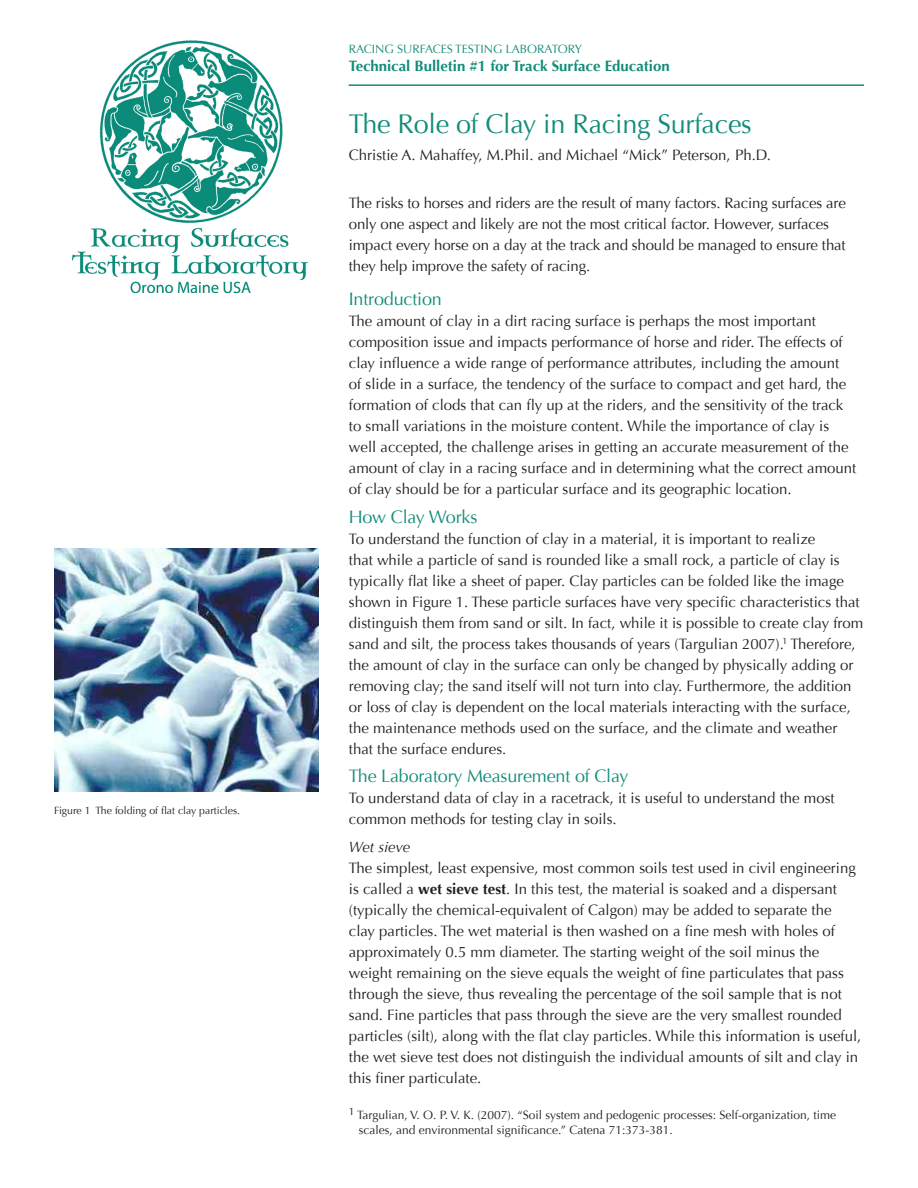
<style>
.page{position:relative;width:918px;height:1188px;background:#fff}
.page>*{position:absolute;margin:0;border:0;box-sizing:border-box;transform-origin:0 0}
.t1{font:27px "Optima";letter-spacing:-.01em;color:#128c7a}
.t2{font:18px "Optima";letter-spacing:-.01em;color:#128c7a}
.t3{font:15px/21px "Optima";color:#231f20}
.t4{font:700 15px "Optima";color:#128c7a}
.t5{font:italic 15px "Optima";color:#231f20}
.t6{font:12px/14.4px "Optima";color:#231f20}
.t7{font:12px "Optima";color:#128c7a}
.t8{font:10.5px "Optima";color:#231f20}
.s1{font-weight:700}
</style>
<div class="page">
<img style="left:54px;top:549px;width:265px;height:243px">
<hr style="left:349px;top:84px;width:515px;height:2px;background:#128c7a">
<img style="left:73px;top:40px;width:235px;height:252px">
<p class="t8" style="left:54px;top:804px;width:188px">Figure 1 The folding of flat clay particles.</p>
<p class="t7" style="left:349px;top:42px;width:235px">RACING SURFACES TESTING LABORATORY</p>
<p class="t4" style="left:349px;top:58px;width:322px">Technical Bulletin #1 for Track Surface Education</p>
<p class="t1" style="left:349px;top:108px;width:404px">The Role of Clay in Racing Surfaces</p>
<p class="t3" style="left:349px;top:144px;width:424px">Christie A. Mahaffey, M.Phil. and Michael “Mick” Peterson, Ph.D.</p>
<p class="t3" style="left:349px;top:192px;width:499px">The risks to horses and riders are the result of many factors. Racing surfaces are only one aspect and likely are not the most critical factor. However, surfaces impact every horse on a day at the track and should be managed to ensure that they help improve the safety of racing.</p>
<p class="t2" style="left:349px;top:289px;width:95px">Introduction</p>
<p class="t3" style="left:349px;top:311px;width:509px">The amount of clay in a dirt racing surface is perhaps the most important composition issue and impacts performance of horse and rider. The effects of clay influence a wide range of performance attributes, including the amount<br>of slide in a surface, the tendency of the surface to compact and get hard, the formation of clods that can fly up at the riders, and the sensitivity of the track to small variations in the moisture content. While the importance of clay is well accepted, the challenge arises in getting an accurate measurement of the amount of clay in a racing surface and in determining what the correct amount of clay should be for a particular surface and its geographic location.</p>
<p class="t2" style="left:349px;top:506px;width:130px">How Clay Works</p>
<p class="t3" style="left:349px;top:528px;width:516px">To understand the function of clay in a material, it is important to realize<br>that while a particle of sand is rounded like a small rock, a particle of clay is typically flat like a sheet of paper. Clay particles can be folded like the image shown in Figure 1. These particle surfaces have very specific characteristics that distinguish them from sand or silt. In fact, while it is possible to create clay from sand and silt, the process takes thousands of years (Targulian 2007).<sup>1</sup> Therefore, the amount of clay in the surface can only be changed by physically adding or removing clay; the sand itself will not turn into clay. Furthermore, the addition or loss of clay is dependent on the local materials interacting with the surface, the maintenance methods used on the surface, and the climate and weather that the surface endures.</p>
<p class="t2" style="left:349px;top:765px;width:281px">The Laboratory Measurement of Clay</p>
<p class="t3" style="left:349px;top:787px;width:487px">To understand data of clay in a racetrack, it is useful to understand the most common methods for testing clay in soils.</p>
<p class="t5" style="left:349px;top:838px;width:63px">Wet sieve</p>
<p class="t3" style="left:349px;top:857px;width:514px">The simplest, least expensive, most common soils test used in civil engineering is called a <span class="s1">wet sieve test</span>. In this test, the material is soaked and a dispersant (typically the chemical-equivalent of Calgon) may be added to separate the clay particles. The wet material is then washed on a fine mesh with holes of approximately 0.5 mm diameter. The starting weight of the soil minus the weight remaining on the sieve equals the weight of fine particulates that pass through the sieve, thus revealing the percentage of the soil sample that is not sand. Fine particles that pass through the sieve are the very smallest rounded particles (silt), along with the flat clay particles. While this information is useful, the wet sieve test does not distinguish the individual amounts of silt and clay in this finer particulate.</p>
<p class="t6" style="left:359px;top:1108px;width:479px;text-indent:-10px"><sup>1</sup> Targulian, V. O. P. V. K. (2007). “Soil system and pedogenic processes: Self-organization, time scales, and environmental significance.” Catena 71:373-381.</p>
</div>
